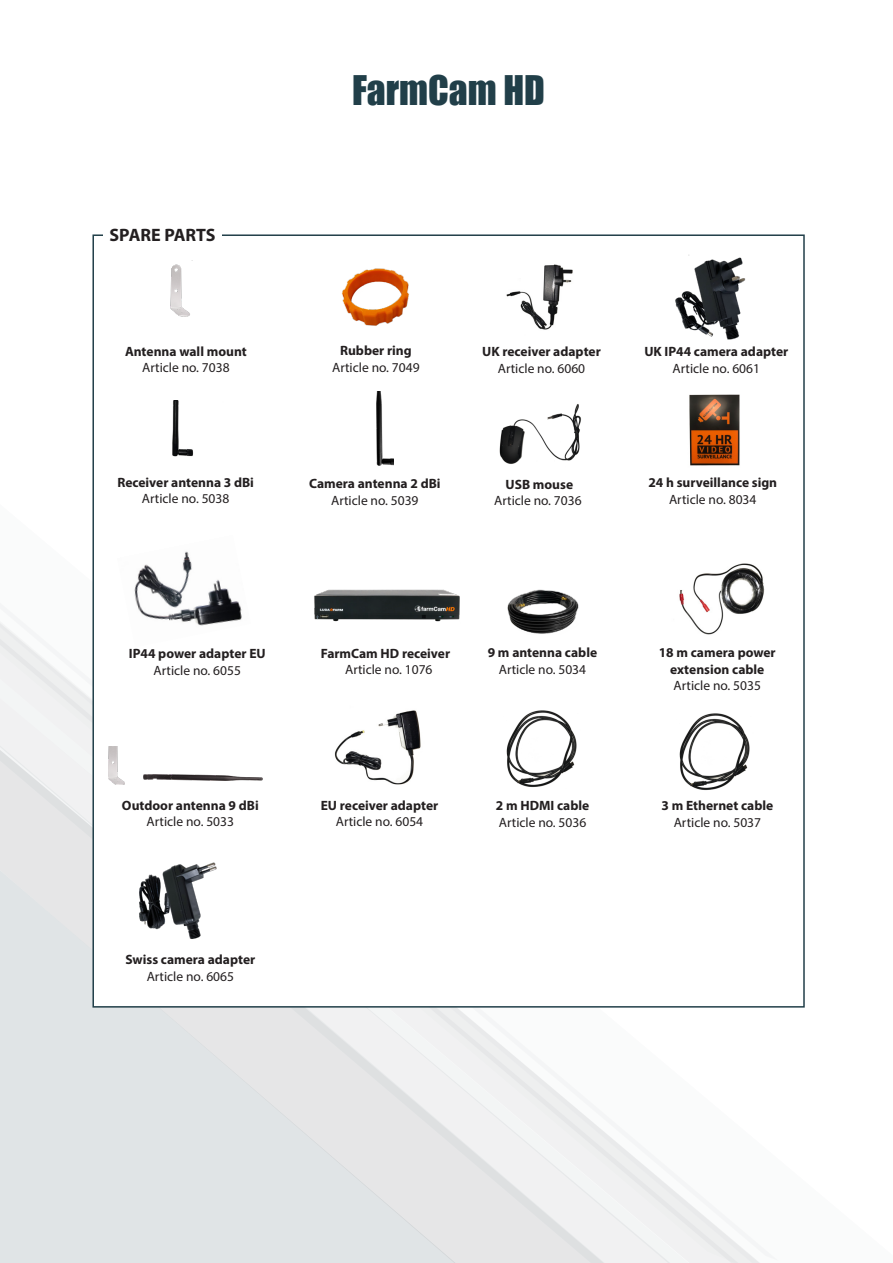
<style>
.page{position:relative;width:893px;height:1263px;background:#fff}
.page>*{position:absolute;margin:0;border:0;box-sizing:border-box;transform-origin:0 0}
.t1{font:37.5px "Impact";color:#213f49}
.t2{font:700 18px "Myriad Pro";color:#231f20}
.Vit_rubrik{font:700 13.5px/16.5px "Myriad Pro";color:#231f20;text-align:center}
.Vit_rubrik-2{font:13.5px/16.5px "Myriad Pro";color:#231f20;text-align:center}
.s1{font-weight:400}
.s2{font-weight:700}
</style>
<div class="page">
<svg style="left:0;top:677px;width:791px;height:586px;fill:#e6e6e7"></svg>
<div style="left:92px;top:234px;width:713px;height:773px;background:#fff;border:2px solid #213f49"></div>
<div style="left:103px;top:223px;width:118px;height:24px;background:#fff"></div>
<img style="left:172px;top:400px;width:22px;height:57px">
<img style="left:376px;top:392px;width:18px;height:73px">
<img style="left:499px;top:404px;width:82px;height:60px">
<img style="left:170px;top:260px;width:22px;height:57px">
<img style="left:689px;top:394px;width:51px;height:72px">
<img style="left:506px;top:264px;width:67px;height:66px">
<img style="left:342px;top:268px;width:67px;height:58px">
<img style="left:139px;top:862px;width:78px;height:77px">
<img style="left:675px;top:254px;width:71px;height:86px">
<img style="left:134px;top:551px;width:108px;height:75px">
<img style="left:334px;top:710px;width:87px;height:75px">
<img style="left:679px;top:713px;width:71px;height:77px">
<img style="left:679px;top:563px;width:86px;height:72px">
<img style="left:314px;top:589px;width:146px;height:33px">
<img style="left:507px;top:589px;width:72px;height:45px">
<img style="left:506px;top:710px;width:71px;height:77px">
<img style="left:144px;top:774px;width:118px;height:6px">
<img style="left:108px;top:746px;width:16px;height:38px">
<p class="t2" style="left:110px;top:223px;width:108px">SPARE PARTS</p>
<p class="Vit_rubrik" style="left:125px;top:343px;width:123px">Antenna wall mount<br><span class="s1">Article no. 7038</span></p>
<p class="Vit_rubrik" style="left:117px;top:473px;width:138px">Receiver antenna 3 dBi<br><span class="s1">Article no. 5038</span></p>
<p class="t1" style="left:352px;top:61px;width:194px">FarmCam HD</p>
<p class="Vit_rubrik-2" style="left:332px;top:342px;width:89px"><span class="s2">Rubber ring<br></span>Article no. 7049</p>
<p class="Vit_rubrik" style="left:309px;top:475px;width:133px">Camera antenna 2 dBi<br><span class="s1">Article no. 5039</span></p>
<p class="Vit_rubrik" style="left:482px;top:343px;width:120px">UK receiver adapter<br><span class="s1">Article no. 6060</span></p>
<p class="Vit_rubrik" style="left:644px;top:343px;width:145px">UK IP44 camera adapter</p>
<p class="Vit_rubrik-2" style="left:673px;top:360px;width:89px">Article no. 6061</p>
<p class="Vit_rubrik-2" style="left:494px;top:476px;width:89px"><span class="s2">USB mouse<br></span>Article no. 7036</p>
<p class="Vit_rubrik" style="left:648px;top:474px;width:130px">24 h surveillance sign<br><span class="s1">Article no. 8034</span></p>
<p class="Vit_rubrik" style="left:129px;top:645px;width:138px">IP44 power adapter EU<br><span class="s1">Article no. 6055</span></p>
<p class="Vit_rubrik" style="left:122px;top:796px;width:138px">Outdoor antenna 9 dBi<br><span class="s1">Article no. 5033</span></p>
<p class="Vit_rubrik" style="left:125px;top:951px;width:131px">Swiss camera adapter</p>
<p class="Vit_rubrik-2" style="left:147px;top:968px;width:89px">Article no. 6065</p>
<p class="Vit_rubrik" style="left:321px;top:644px;width:131px">FarmCam HD receiver<br><span class="s1">Article no. 1076</span></p>
<p class="Vit_rubrik" style="left:488px;top:644px;width:111px">9 m antenna cable<br><span class="s1">Article no. 5034</span></p>
<p class="Vit_rubrik" style="left:659px;top:644px;width:118px">18 m camera power extension cable<br><span class="s1">Article no. 5035</span></p>
<p class="Vit_rubrik" style="left:321px;top:796px;width:119px">EU receiver adapter<br><span class="s1">Article no. 6054</span></p>
<p class="Vit_rubrik-2" style="left:496px;top:797px;width:95px;text-align:left"><span class="s2">2 m HDMI cable<br></span>Article no. 5036</p>
<p class="Vit_rubrik" style="left:662px;top:797px;width:113px">3 m Ethernet cable<br><span class="s1">Article no. 5037</span></p>
</div>
